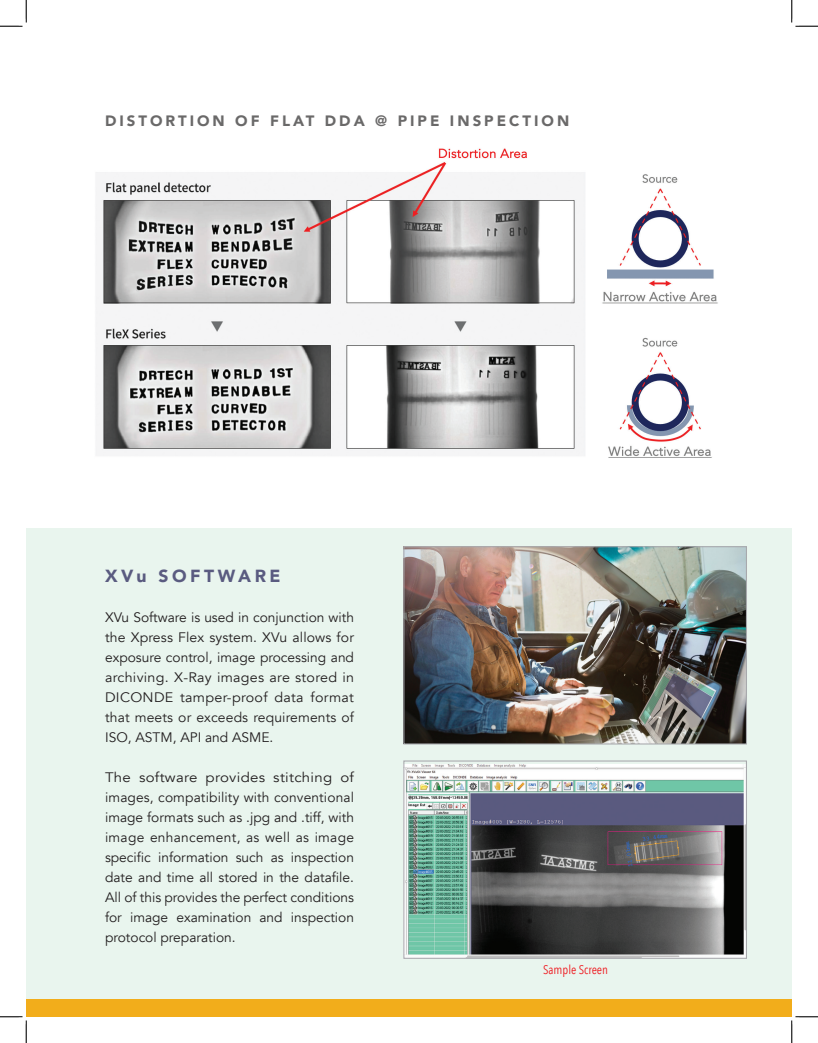
<style>
.page{position:relative;width:818px;height:1043px;background:#fff}
.page>*{position:absolute;margin:0;border:0;box-sizing:border-box;transform-origin:0 0}
.t1{font:900 17.5px "Avenir";letter-spacing:.2em;color:#5a5b80}
.t2{font:900 15px "Avenir";letter-spacing:.2em;color:#6a6969}
.t3{font:13.75px/20px "Avenir";color:#231f20;text-align:justify;scale:1.09 1}
.t4{font:13.75px/20px "Avenir";color:#231f20;text-align:justify}
.t5{font:12.5px "Avenir Next Condensed";color:#ee1d23}
</style>
<div class="page">
<div style="left:26px;top:528px;width:765px;height:477px;background:#e9f5ee"></div>
<div style="left:26px;top:999px;width:765px;height:17px;background:#f2ad1b"></div>
<img style="left:405px;top:764px;width:340px;height:192px">
<div style="left:403px;top:760px;width:344px;height:198px;border:1px solid #a8a9ad"></div>
<img style="left:405px;top:548px;width:340px;height:194px">
<div style="left:403px;top:546px;width:344px;height:198px;border:1px solid #a8a9ad"></div>
<img style="left:96px;top:148px;width:622px;height:310px">
<svg style="left:0;top:0;width:27px;height:27px"></svg>
<svg style="left:0;top:1016px;width:27px;height:26px"></svg>
<svg style="left:791px;top:0;width:27px;height:27px"></svg>
<svg style="left:790px;top:1015px;width:28px;height:27px"></svg>
<p class="t2" style="left:105px;top:108px;width:465px">DISTORTION OF FLAT DDA @ PIPE INSPECTION</p>
<p class="t1" style="left:105px;top:560px;width:177px">XVu SOFTWARE</p>
<p class="t4" style="left:105px;top:607px;width:250px">XVu Software is used in conjunction with the Xpress Flex system. XVu allows for exposure control, image processing and archiving. X-Ray images are stored in DICONDE tamper-proof data format that meets or exceeds requirements of ISO, ASTM, API and ASME.</p>
<p class="t3" style="left:105px;top:767px;width:230px">The software provides stitching of images, compatibility with conventional image formats such as .jpg and .tiff, with image enhancement, as well as image specific information such as inspection date and time all stored in the datafile.<br>All of this provides the perfect conditions for image examination and inspection protocol preparation.</p>
<p class="t5" style="left:543px;top:959px;width:66px">Sample Screen</p>
</div>
